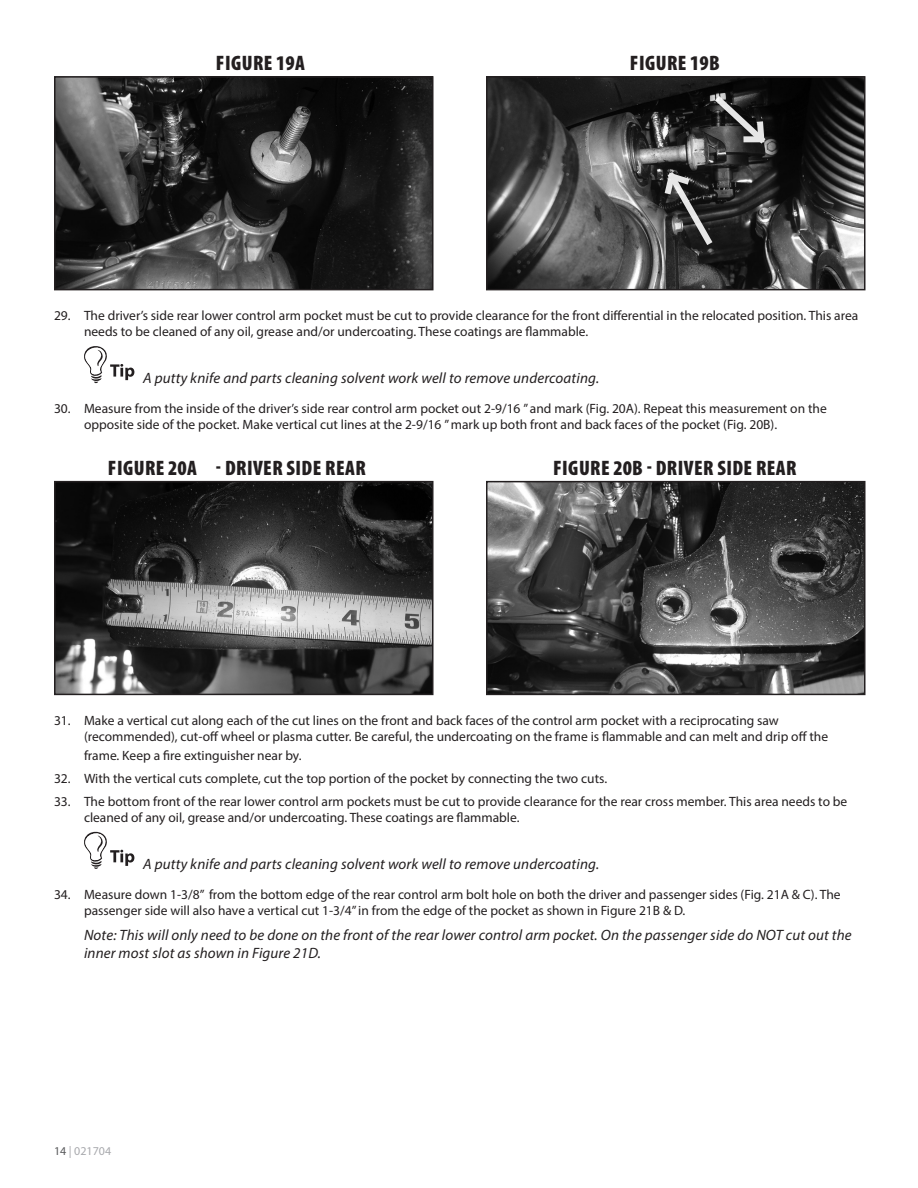
<style>
.page{position:relative;width:918px;height:1188px;background:#fff}
.page>*{position:absolute;margin:0;border:0;box-sizing:border-box;transform-origin:0 0}
.Photo-Caption{font:900 condensed 21px "Myriad Pro";letter-spacing:.02em;color:#231f20}
.Special__-_Note{font:italic 15px/18px "Myriad Pro";letter-spacing:.01em;color:#231f20}
.t1{font:13.5px/16.2px "Myriad Pro";color:#231f20}
.t2{font:12px "Myriad Pro";color:#a8a9ad}
.s1{color:#57585a}
</style>
<div class="page">
<img style="left:57px;top:79px;width:374px;height:208px">
<div style="left:54px;top:76px;width:380px;height:214px;border:2px solid #231f20"></div>
<img style="left:489px;top:79px;width:374px;height:208px">
<svg style="left:713px;top:94px;width:54px;height:51px;background:#535353"></svg>
<svg style="left:664px;top:171px;width:50px;height:76px;background:#484848"></svg>
<div style="left:486px;top:76px;width:380px;height:214px;border:2px solid #231f20"></div>
<svg style="left:84px;top:346px;width:50px;height:38px"></svg>
<img style="left:57px;top:484px;width:374px;height:208px">
<div style="left:54px;top:481px;width:380px;height:214px;border:2px solid #231f20"></div>
<img style="left:489px;top:484px;width:374px;height:208px">
<div style="left:486px;top:481px;width:380px;height:214px;border:2px solid #231f20"></div>
<svg style="left:84px;top:831px;width:50px;height:38px"></svg>
<p class="Photo-Caption" style="left:216px;top:49px;width:90px">FIGURE 19A</p>
<p class="Photo-Caption" style="left:630px;top:49px;width:91px">FIGURE 19B</p>
<p class="t1" style="left:84px;top:307px;width:776px;text-indent:-30px">29. The driver’s side rear lower control arm pocket must be cut to provide clearance for the front differential in the relocated position. This area needs to be cleaned of any oil, grease and/or undercoating. These coatings are flammable.</p>
<p class="Special__-_Note" style="left:143px;top:369px;width:457px">A putty knife and parts cleaning solvent work well to remove undercoating.</p>
<p class="t1" style="left:84px;top:400px;width:744px;text-indent:-30px">30. Measure from the inside of the driver’s side rear control arm pocket out 2-9/16 ” and mark (Fig. 20A). Repeat this measurement on the opposite side of the pocket. Make vertical cut lines at the 2-9/16 ” mark up both front and back faces of the pocket (Fig. 20B).</p>
<p class="Photo-Caption" style="left:108px;top:454px;width:259px">FIGURE 20A - DRIVER SIDE REAR</p>
<p class="Photo-Caption" style="left:553px;top:454px;width:245px">FIGURE 20B - DRIVER SIDE REAR</p>
<p class="t1" style="left:84px;top:712px;width:746px;text-indent:-30px">31. Make a vertical cut along each of the cut lines on the front and back faces of the control arm pocket with a reciprocating saw (recommended), cut-off wheel or plasma cutter. Be careful, the undercoating on the frame is flammable and can melt and drip off the</p>
<p class="t1" style="left:84px;top:747px;width:219px">frame. Keep a fire extinguisher near by.</p>
<p class="t1" style="left:54px;top:770px;width:555px">32. With the vertical cuts complete, cut the top portion of the pocket by connecting the two cuts.</p>
<p class="t1" style="left:84px;top:793px;width:765px;text-indent:-30px">33. The bottom front of the rear lower control arm pockets must be cut to provide clearance for the rear cross member. This area needs to be cleaned of any oil, grease and/or undercoating. These coatings are flammable.</p>
<p class="Special__-_Note" style="left:143px;top:855px;width:457px">A putty knife and parts cleaning solvent work well to remove undercoating.</p>
<p class="t1" style="left:84px;top:886px;width:758px;text-indent:-30px">34. Measure down 1-3/8” from the bottom edge of the rear control arm bolt hole on both the driver and passenger sides (Fig. 21A &amp; C). The passenger side will also have a vertical cut 1-3/4” in from the edge of the pocket as shown in Figure 21B &amp; D.</p>
<p class="Special__-_Note" style="left:84px;top:925px;width:769px">Note: This will only need to be done on the front of the rear lower control arm pocket. On the passenger side do NOT cut out the inner most slot as shown in Figure 21D.</p>
<p class="t2" style="left:54px;top:1143px;width:59px"><span class="s1">14</span> | 021704</p>
</div>
